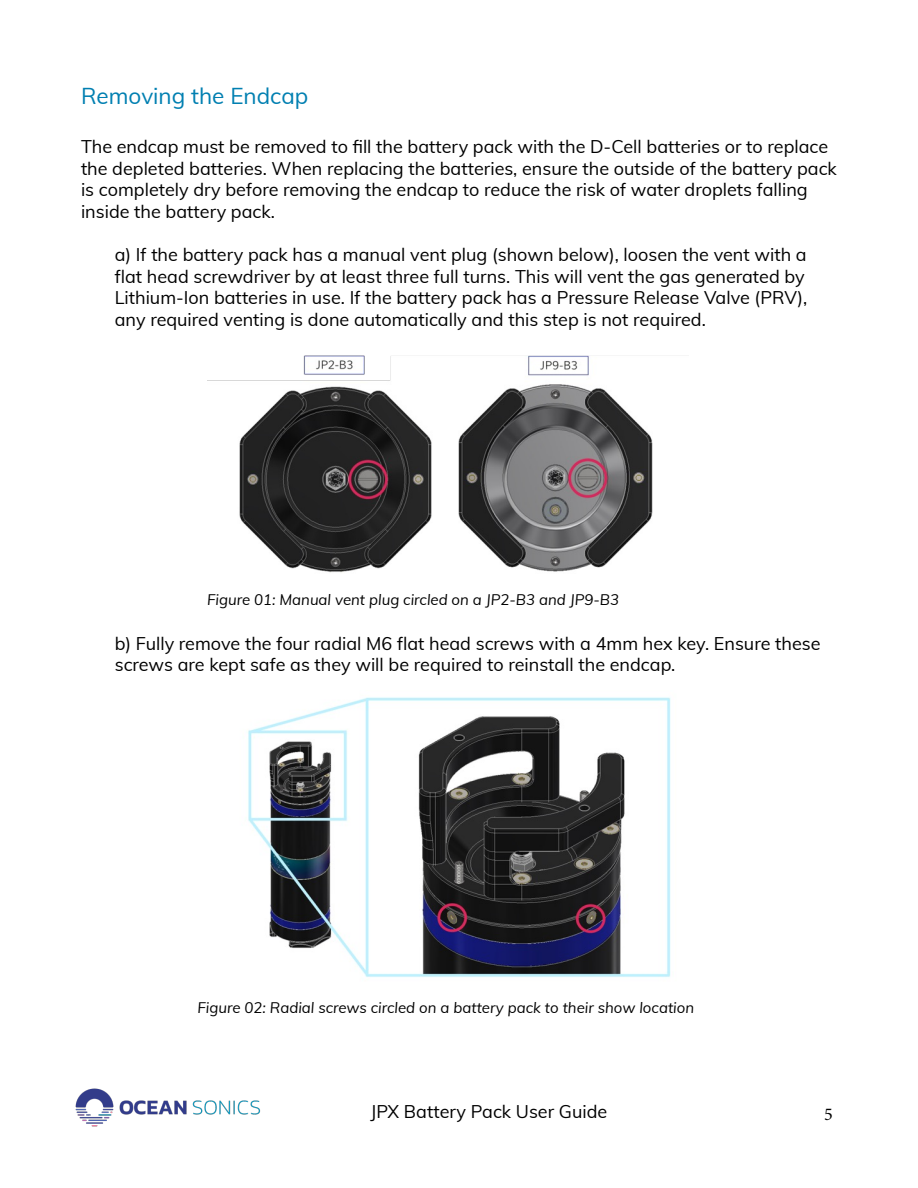
<style>
.page{position:relative;width:918px;height:1188px;background:#fff}
.page>*{position:absolute;margin:0;border:0;box-sizing:border-box;transform-origin:0 0}
.t1{font:22.5px "Muli";color:#017fb1}
.t2{font:18px/21.6px "Muli";color:#000}
.t3{font:18px "Minion Pro";color:#000}
.t4{font:italic 15px "Muli";color:#000}
</style>
<div class="page">
<img style="left:75px;top:1088px;width:186px;height:39px">
<img style="left:208px;top:355px;width:445px;height:218px">
<img style="left:248px;top:697px;width:423px;height:280px">
<p class="t1" style="left:81px;top:79px;width:229px">Removing the Endcap</p>
<p class="t2" style="left:81px;top:135px;width:757px">The endcap must be removed to fill the battery pack with the D-Cell batteries or to replace the depleted batteries. When replacing the batteries, ensure the outside of the battery pack is completely dry before removing the endcap to reduce the risk of water droplets falling inside the battery pack.</p>
<p class="t2" style="left:115px;top:243px;width:694px">a) If the battery pack has a manual vent plug (shown below), loosen the vent with a flat head screwdriver by at least three full turns. This will vent the gas generated by Lithium-Ion batteries in use. If the battery pack has a Pressure Release Valve (PRV), any required venting is done automatically and this step is not required.</p>
<p class="t4" style="left:207px;top:588px;width:414px">Figure 01: Manual vent plug circled on a JP2-B3 and JP9-B3</p>
<p class="t2" style="left:115px;top:632px;width:707px">b) Fully remove the four radial M6 flat head screws with a 4mm hex key. Ensure these screws are kept safe as they will be required to reinstall the endcap.</p>
<p class="t4" style="left:197px;top:997px;width:498px">Figure 02: Radial screws circled on a battery pack to their show location</p>
<p class="t2" style="left:370px;top:1100px;width:238px">JPX Battery Pack User Guide</p>
<p class="t3" style="left:824px;top:1102px;width:10px">5</p>
</div>
